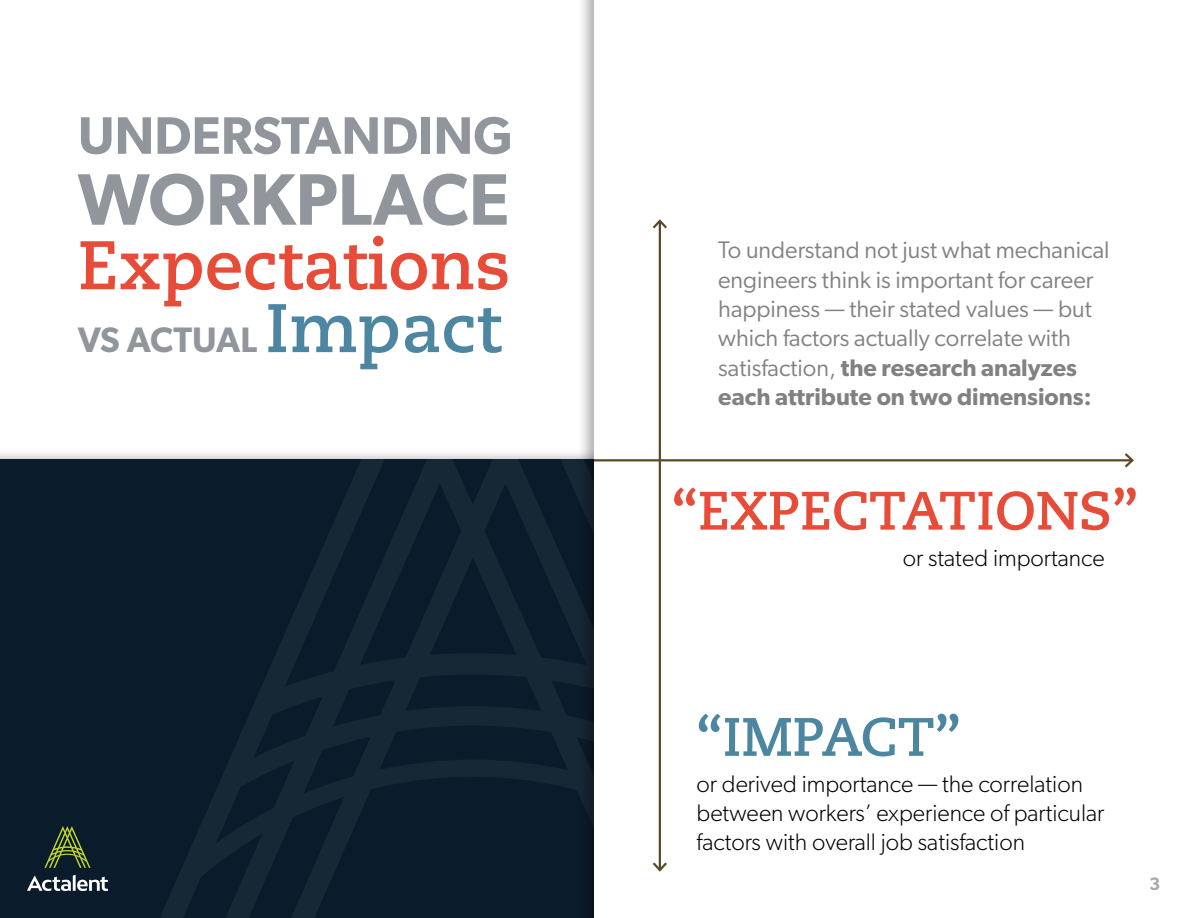
<style>
.page{position:relative;width:1188px;height:918px;background:#fff}
.page>*{position:absolute;margin:0;border:0;box-sizing:border-box;transform-origin:0 0}
.t1{font:600 73.05px "Gibson";color:#91959c}
.t2{font:700 68.55px "Caecilia LT Pro 75";color:#e64c38}
.t3{font:700 54px "Caecilia LT Pro 75";color:#e64c38}
.t4{font:700 54px "Caecilia LT Pro 75";color:#4d86a0}
.t5{font:600 52.95px "Gibson";color:#91959c}
.t6{font:600 35.4px "Gibson";letter-spacing:-.01em;color:#91959c}
.t7{font:24px/29.4px "Gibson";color:#6d6e71}
.t8{font:300 24px/28.8px "Gibson";color:#000}
.t9{font:600 18px "Gibson";color:#a7a9ac}
.s1{font-family:"Caecilia LT Pro 75";font-weight:700;font-size:68.55px;color:#4d86a0}
.s2{font-weight:600}
</style>
<div class="page">
<div style="left:0;top:459px;width:1188px;height:459px;background:#0a1c2b"></div>
<svg style="left:160px;top:459px;width:416px;height:459px"></svg>
<div style="left:576px;top:0;width:612px;height:918px;background:#000;opacity:.32"></div>
<div style="left:594px;top:0;width:594px;height:918px;background:#fff"></div>
<hr style="left:594px;top:459px;width:538px;height:2px;background:#5b4a27">
<svg style="left:1122px;top:453px;width:12px;height:15px"></svg>
<hr style="left:659px;top:221px;width:2px;height:649px;background:#5b4a27">
<svg style="left:652px;top:219px;width:15px;height:12px"></svg>
<svg style="left:652px;top:860px;width:15px;height:12px"></svg>
<svg style="left:27px;top:875px;width:81px;height:16px"></svg>
<svg style="left:44px;top:826px;width:47px;height:42px"></svg>
<h3 class="t5" style="left:78px;top:104px;width:436px">UNDERSTANDING</h3>
<h1 class="t1" style="left:78px;top:156px;width:433px">WORKPLACE</h1>
<h2 class="t2" style="left:78px;top:219px;width:434px">Expectations</h2>
<h3 class="t6" style="left:78px;top:319px;width:425px">VS ACTUAL <span class="s1">Impact</span></h3>
<p class="t7" style="left:718px;top:235px;width:393px">To understand not just what mechanical engineers think is important for career happiness — their stated values — but which factors actually correlate with satisfaction, <span class="s2">the research analyzes each attribute on two dimensions:</span></p>
<h3 class="t3" style="left:672px;top:474px;width:467px">“EXPECTATIONS”</h3>
<p class="t8" style="left:903px;top:543px;width:203px">or stated importance</p>
<h3 class="t4" style="left:697px;top:700px;width:265px">“IMPACT”</h3>
<p class="t8" style="left:697px;top:769px;width:409px">or derived importance — the correlation between workers’ experience of particular factors with overall job satisfaction</p>
<p class="t9" style="left:1149px;top:873px;width:13px">3</p>
</div>
